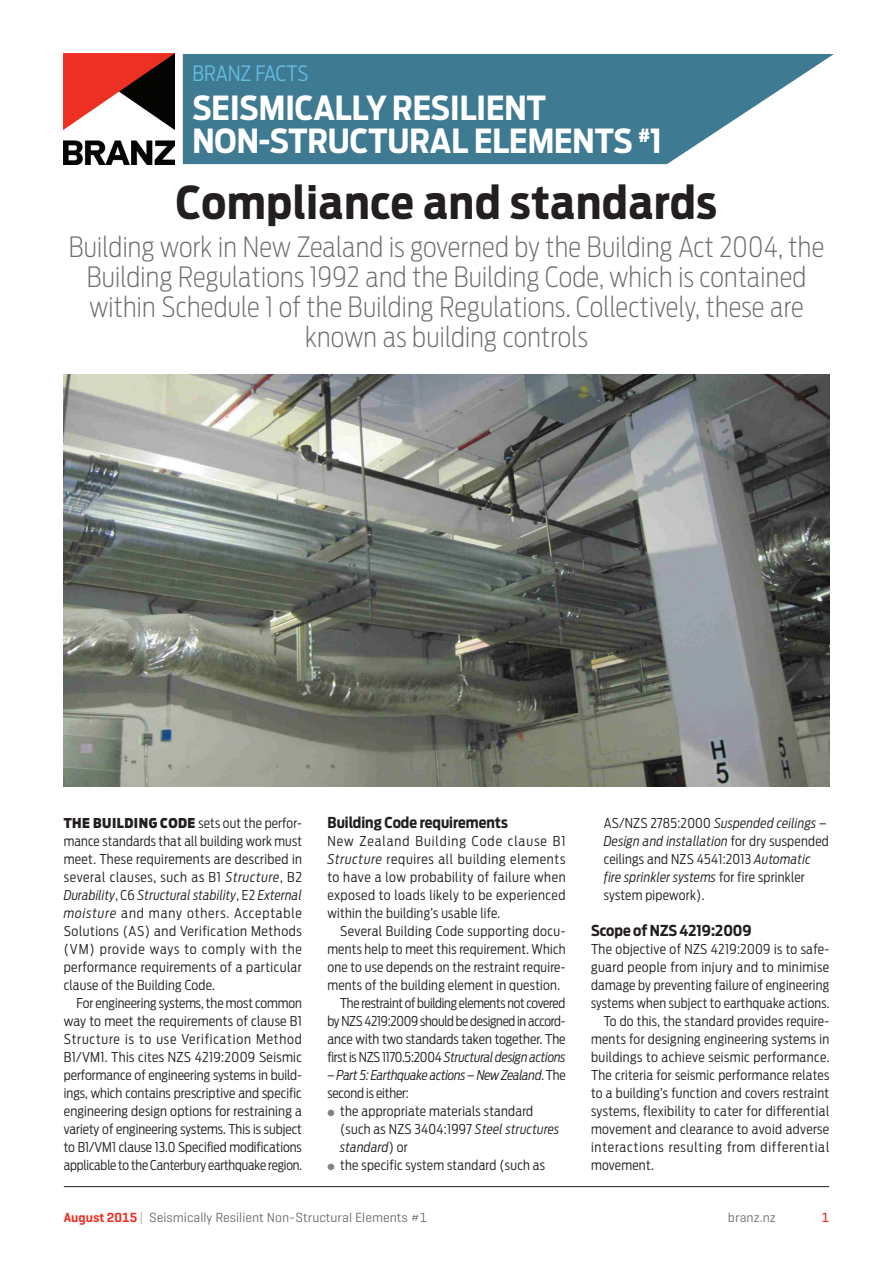
<style>
.page{position:relative;width:893px;height:1263px;background:#fff}
.page>*{position:absolute;margin:0;border:0;box-sizing:border-box;transform-origin:0 0}
.t1{font:700 45px "Antenna Cond";letter-spacing:.02em;color:#231f20}
.series_title{font:700 33px/33px "Antenna Cond";color:#fff}
.intro{font:200 27.75px/30px "Antenna Cond";letter-spacing:.01em;color:#6c6d70;text-align:center}
.t2{font:300 21px "Antenna Cond";letter-spacing:-.005em;color:#64bcdf}
.H1_Subhead{font:700 15px "Antenna Cond";color:#231f20}
.para_AFTER{font:300 13.5px/18px "Antenna Cond";letter-spacing:.02em;color:#231f20;text-align:justify}
.para_FIRST{font:300 13.5px/18px "Antenna Cond";letter-spacing:.02em;color:#231f20;text-align:justify}
.t3{font:13.5px "Geogrotesque";color:#6c6d70}
.para_AFTER-2{font:italic 300 13.5px/18px "Antenna Cond";letter-spacing:-.015em;color:#231f20}
.t4{font:500 13.5px "Geogrotesque";color:#ee2e22}
.s1{font-weight:900}
.s2{font-style:italic}
.s3{font-style:normal}
.s4{font-family:"Publico Text";font-weight:700;font-size:9px;color:#808285}
.s5{font-weight:600;color:#ee2e22}
.s6{font-weight:200}
</style>
<div class="page">
<hr style="left:64px;top:1186px;width:765px;height:1px;background:#231f20">
<svg style="left:183px;top:54px;width:651px;height:110px;background:#568b9f"></svg>
<img style="left:64px;top:54px;width:110px;height:110px">
<img style="left:64px;top:374px;width:765px;height:413px">
<p class="t2" style="left:192px;top:61px;width:117px">BRANZ FACTS</p>
<p class="series_title" style="left:192px;top:92px;width:471px">SEISMICALLY RESILIENT<br>NON-STRUCTURAL ELEMENTS <sup>#</sup>1</p>
<p class="t1" style="left:176px;top:176px;width:543px">Compliance and standards</p>
<p class="intro" style="left:69px;top:232px;width:757px">Building work in New Zealand is governed by the Building Act 2004, the Building Regulations 1992 and the Building Code, which is contained within Schedule 1 of the Building Regulations. Collectively, these are known as building controls</p>
<p class="para_FIRST" style="left:64px;top:814px;width:240px"><span class="s1">THE BUILDING CODE</span> sets out the perfor&shy;mance standards that all building work must meet. These requirements are described in several clauses, such as B1 <span class="s2">Structure</span>, B2<br><span class="s2">Durability</span>, C6 <span class="s2">Structural stability</span>, E2 <span class="s2">External moisture</span> and many others. Acceptable Solutions (AS) and Verification Methods (VM) provide ways to comply with the performance requirements of a particular clause of the Building Code.</p>
<p class="para_AFTER" style="left:64px;top:994px;width:240px;text-indent:13px">For engineering systems, the most common way to meet the requirements of clause B1<br>Structure is to use Verification Method B1/VM1. This cites NZS 4219:2009 Seismic performance of engineering systems in build&shy;ings, which contains prescriptive and specific engineering design options for restraining a variety of engineering systems. This is subject to B1/VM1 clause 13.0 Specified modifications applicable to the Canterbury earthquake region.</p>
<p class="H1_Subhead" style="left:327px;top:814px;width:182px">Building Code requirements</p>
<p class="para_FIRST" style="left:327px;top:832px;width:240px">New Zealand Building Code clause B1<br><span class="s2">Structure</span> requires all building elements to have a low probability of failure when exposed to loads likely to be experienced within the building’s usable life.</p>
<p class="para_AFTER" style="left:327px;top:922px;width:240px;text-indent:13px">Several Building Code supporting docu&shy;ments help to meet this requirement. Which one to use depends on the restraint require&shy;ments of the building element in question.</p>
<p class="para_AFTER" style="left:327px;top:994px;width:240px;text-indent:13px">The restraint of building elements not covered by NZS 4219:2009 should be designed in accord&shy;ance with two standards taken together. The first is NZS 1170.5:2004 <span class="s2">Structural design actions</span></p>
<p class="para_AFTER-2" style="left:327px;top:1066px;width:240px">– Part 5: Earthquake actions – New Zealand<span class="s3">. The second is either:</span></p>
<p class="para_AFTER" style="left:340px;top:1102px;width:221px;text-align:left;text-indent:-13px"><span class="s4">●</span> the appropriate materials standard (such as NZS 3404:1997 <span class="s2">Steel structures standard</span>) or</p>
<p class="para_AFTER" style="left:327px;top:1156px;width:219px"><span class="s4">●</span> the specific system standard (such as</p>
<p class="para_AFTER" style="left:604px;top:814px;width:226px;text-align:left">AS/NZS 2785:2000 <span class="s2">Suspended ceilings</span> – <span class="s2">Design and installation</span> for dry suspended ceilings and NZS 4541:2013 <span class="s2">Automatic fire sprinkler systems</span> for fire sprinkler system pipework).</p>
<p class="H1_Subhead" style="left:591px;top:922px;width:162px">Scope of NZS 4219:2009</p>
<p class="para_FIRST" style="left:591px;top:940px;width:240px">The objective of NZS 4219:2009 is to safe&shy;guard people from injury and to minimise damage by preventing failure of engineering systems when subject to earthquake actions.</p>
<p class="para_AFTER" style="left:591px;top:1012px;width:240px;text-indent:13px">To do this, the standard provides require&shy;ments for designing engineering systems in buildings to achieve seismic performance.<br>The criteria for seismic performance relates to a building’s function and covers restraint systems, flexibility to cater for differential movement and clearance to avoid adverse interactions resulting from differential movement.</p>
<p class="t3" style="left:64px;top:1209px;width:365px"><span class="s5">August 2015</span> <span class="s6">|</span> Seismically Resilient Non-Structural Elements #1</p>
<p class="t3" style="left:728px;top:1209px;width:50px">branz.nz</p>
<p class="t4" style="left:822px;top:1209px;width:9px">1</p>
</div>
